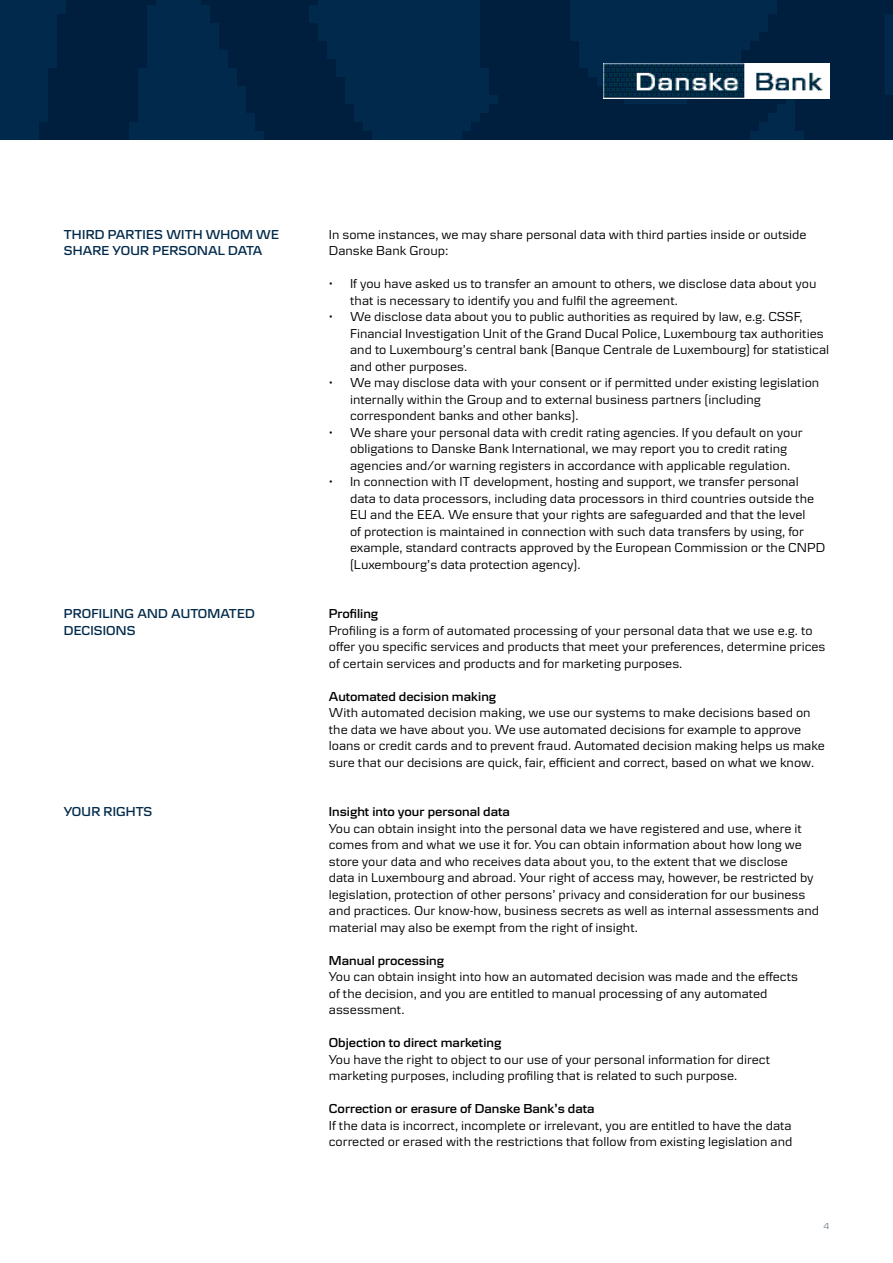
<style>
.page{position:relative;width:893px;height:1263px;background:#fff}
.page>*{position:absolute;margin:0;border:0;box-sizing:border-box;transform-origin:0 0}
.t1{font:13.5px/16.5px "Danske Textv 2";color:#000}
.t2{font:600 13.5px "Danske Textv 2";color:#000}
.t3{font:600 13.5px/16.5px "Danske Textv 2";letter-spacing:.01em;color:#002a4b}
.t4{font:9px "Danske Text";color:#6f7c87}
</style>
<div class="page">
<img style="left:0;top:0;width:893px;height:140px">
<img style="left:604px;top:64px;width:225px;height:34px">
<p class="t3" style="left:64px;top:226px;width:217px">THIRD PARTIES WITH WHOM WE<br>SHARE YOUR PERSONAL DATA</p>
<p class="t3" style="left:64px;top:605px;width:193px">PROFILING AND AUTOMATED<br>DECISIONS</p>
<p class="t3" style="left:64px;top:803px;width:90px">YOUR RIGHTS</p>
<p class="t1" style="left:329px;top:226px;width:479px">In some instances, we may share personal data with third parties inside or outside<br>Danske Bank Group:</p>
<p class="t1" style="left:350px;top:275px;width:468px;text-indent:-21px">• If you have asked us to transfer an amount to others, we disclose data about you that is necessary to identify you and fulfil the agreement.</p>
<p class="t1" style="left:350px;top:308px;width:481px;text-indent:-21px">• We disclose data about you to public authorities as required by law, e.g. CSSF, Financial Investigation Unit of the Grand Ducal Police, Luxembourg tax authorities and to Luxembourg’s central bank (Banque Centrale de Luxembourg) for statistical and other purposes.</p>
<p class="t1" style="left:350px;top:374px;width:471px;text-indent:-21px">• We may disclose data with your consent or if permitted under existing legislation internally within the Group and to external business partners (including correspondent banks and other banks).</p>
<p class="t1" style="left:350px;top:424px;width:454px;text-indent:-21px">• We share your personal data with credit rating agencies. If you default on your obligations to Danske Bank International, we may report you to credit rating agencies and/or warning registers in accordance with applicable regulation.</p>
<p class="t1" style="left:350px;top:473px;width:477px;text-indent:-21px">• In connection with IT development, hosting and support, we transfer personal data to data processors, including data processors in third countries outside the EU and the EEA. We ensure that your rights are safeguarded and that the level<br>of protection is maintained in connection with such data transfers by using, for example, standard contracts approved by the European Commission or the CNPD (Luxembourg’s data protection agency).</p>
<p class="t2" style="left:329px;top:606px;width:51px">Profiling</p>
<p class="t1" style="left:329px;top:622px;width:498px">Profiling is a form of automated processing of your personal data that we use e.g. to offer you specific services and products that meet your preferences, determine prices of certain services and products and for marketing purposes.</p>
<p class="t2" style="left:329px;top:689px;width:169px">Automated decision making</p>
<p class="t1" style="left:329px;top:704px;width:497px">With automated decision making, we use our systems to make decisions based on the data we have about you. We use automated decisions for example to approve loans or credit cards and to prevent fraud. Automated decision making helps us make sure that our decisions are quick, fair, efficient and correct, based on what we know.</p>
<p class="t2" style="left:329px;top:804px;width:183px">Insight into your personal data</p>
<p class="t1" style="left:329px;top:820px;width:492px">You can obtain insight into the personal data we have registered and use, where it comes from and what we use it for. You can obtain information about how long we store your data and who receives data about you, to the extent that we disclose<br>data in Luxembourg and abroad. Your right of access may, however, be restricted by legislation, protection of other persons’ privacy and consideration for our business and practices. Our know-how, business secrets as well as internal assessments and material may also be exempt from the right of insight.</p>
<p class="t2" style="left:329px;top:953px;width:117px">Manual processing</p>
<p class="t1" style="left:329px;top:968px;width:471px">You can obtain insight into how an automated decision was made and the effects of the decision, and you are entitled to manual processing of any automated assessment.</p>
<p class="t2" style="left:329px;top:1035px;width:174px">Objection to direct marketing</p>
<p class="t1" style="left:329px;top:1051px;width:443px">You have the right to object to our use of your personal information for direct marketing purposes, including profiling that is related to such purpose.</p>
<p class="t2" style="left:329px;top:1101px;width:267px">Correction or erasure of Danske Bank’s data</p>
<p class="t1" style="left:329px;top:1117px;width:465px">If the data is incorrect, incomplete or irrelevant, you are entitled to have the data corrected or erased with the restrictions that follow from existing legislation and</p>
<p class="t4" style="left:823px;top:1221px;width:7px">4</p>
</div>
